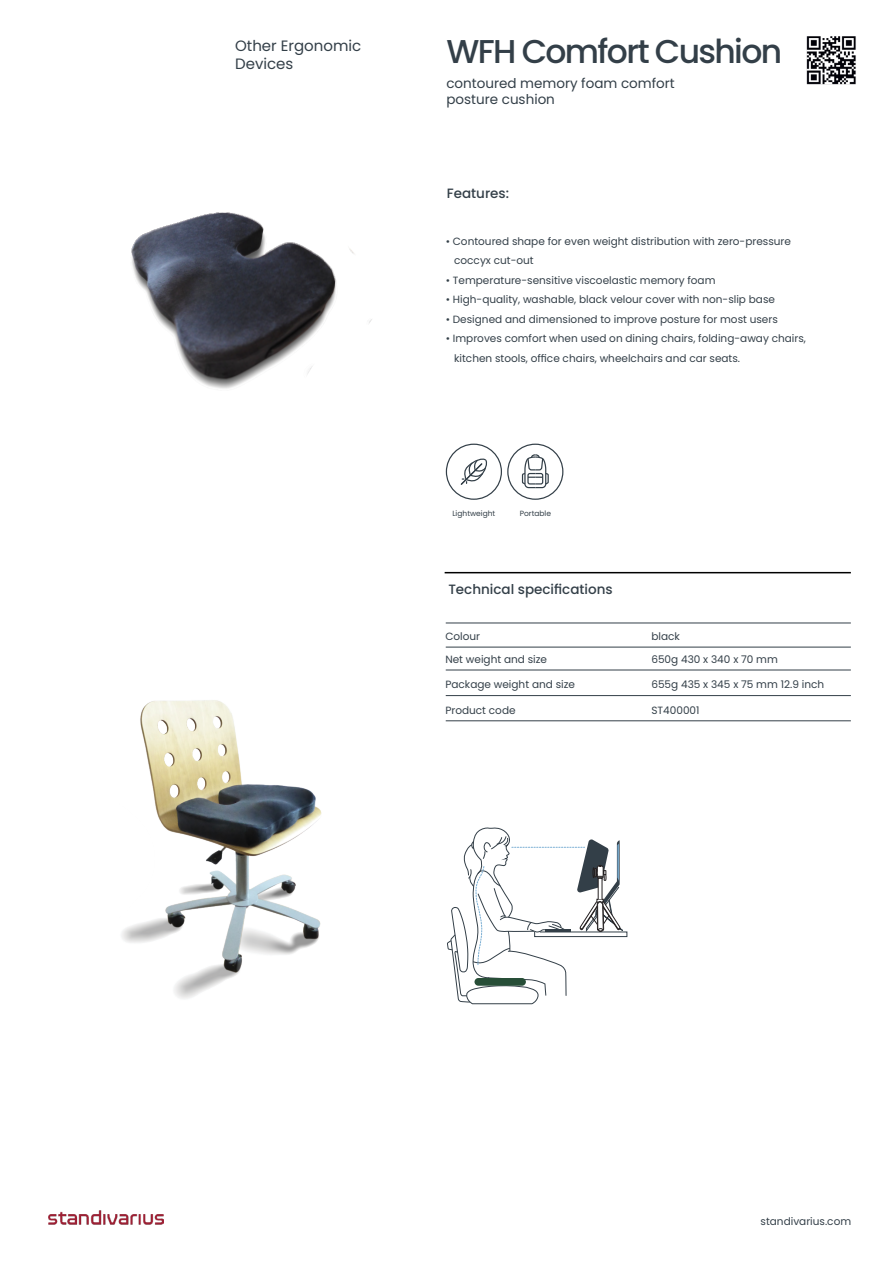
<style>
.page{position:relative;width:893px;height:1263px;background:#fff}
.page>*{position:absolute;margin:0;border:0;box-sizing:border-box;transform-origin:0 0}
.t1{font:500 33px "Poppins";letter-spacing:-.05em;color:#333f48}
.t2{font:15px/18px "Poppins";color:#333f48}
.t3{font:13.5px/16.2px "Poppins";color:#333f48}
.t4{font:500 13.5px "Poppins";color:#333f48}
.t5{font:10.5px/19.5px "Poppins";color:#333f48}
.t6{font:7.5px "Poppins";color:#333f48}
</style>
<div class="page">
<hr style="left:445px;top:572px;width:406px;height:1px;background:#000">
<svg style="left:447px;top:827px;width:180px;height:178px"></svg>
<svg style="left:446px;top:455px;width:117px;height:45px"></svg>
<hr style="left:446px;top:623px;width:405px;height:1px;background:#333f48">
<hr style="left:446px;top:695px;width:405px;height:1px;background:#333f48">
<hr style="left:446px;top:720px;width:405px;height:1px;background:#333f48">
<hr style="left:446px;top:670px;width:405px;height:1px;background:#333f48">
<hr style="left:446px;top:647px;width:405px;height:1px;background:#333f48">
<img style="left:121px;top:700px;width:201px;height:299px">
<img style="left:806px;top:36px;width:50px;height:49px">
<img style="left:131px;top:212px;width:427px;height:254px">
<img style="left:49px;top:1210px;width:115px;height:15px">
<h2 class="t2" style="left:235px;top:37px;width:128px">Other Ergonomic<br>Devices</h2>
<h1 class="t1" style="left:446px;top:33px;width:337px">WFH Comfort Cushion</h1>
<p class="t3" style="left:446px;top:75px;width:230px">contoured memory foam comfort posture cushion</p>
<p class="t4" style="left:447px;top:186px;width:64px">Features:</p>
<p class="t5" style="left:454px;top:231px;width:338px;text-indent:-8px">• Contoured shape for even weight distribution with zero-pressure coccyx cut-out</p>
<p class="t5" style="left:446px;top:270px;width:271px">• Temperature-sensitive viscoelastic memory foam</p>
<p class="t5" style="left:446px;top:290px;width:331px">• High-quality, washable, black velour cover with non-slip base</p>
<p class="t5" style="left:446px;top:309px;width:334px">• Designed and dimensioned to improve posture for most users</p>
<p class="t5" style="left:454px;top:329px;width:353px;text-indent:-8px">• Improves comfort when used on dining chairs, folding-away chairs, kitchen stools, office chairs, wheelchairs and car seats.</p>
<p class="t6" style="left:452px;top:509px;width:44px">Lightweight</p>
<p class="t6" style="left:520px;top:509px;width:33px">Portable</p>
<p class="t4" style="left:448px;top:581px;width:166px">Technical specifications</p>
<p class="t5" style="left:445px;top:626px;width:36px">Colour</p>
<p class="t5" style="left:651px;top:626px;width:30px">black</p>
<p class="t5" style="left:651px;top:650px;width:128px">650g 430 x 340 x 70 mm</p>
<p class="t5" style="left:651px;top:675px;width:174px">655g 435 x 345 x 75 mm 12.9 inch</p>
<p class="t5" style="left:651px;top:700px;width:50px">ST400001</p>
<p class="t5" style="left:445px;top:650px;width:103px">Net weight and size</p>
<p class="t5" style="left:445px;top:674px;width:131px">Package weight and size</p>
<p class="t5" style="left:445px;top:700px;width:72px">Product code</p>
<p class="t5" style="left:761px;top:1212px;width:92px">standivarius.com</p>
</div>
